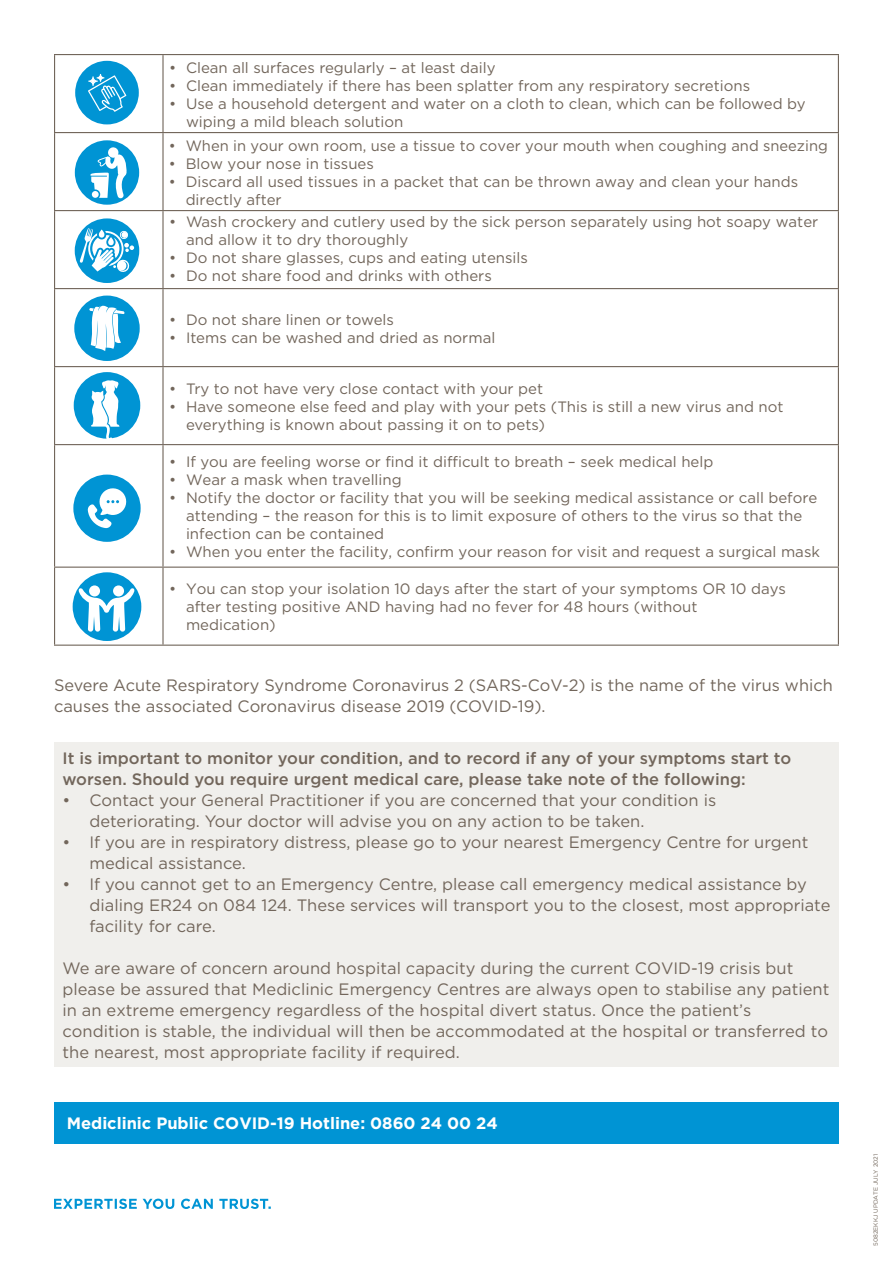
<style>
.page{position:relative;width:893px;height:1263px;background:#fff}
.page>*{position:absolute;margin:0;border:0;box-sizing:border-box;transform-origin:0 0}
.t1{font:16.5px/21px "Gotham";color:#72665b}
.t2{font:500 16.5px/21px "Gotham";color:#72665b}
.t3{font:700 16.5px "Gotham";color:#fff}
.t4{font:15px/18px "Gotham";color:#72665b}
.t5{font:6px "Gotham";color:#72665b}
</style>
<div class="page">
<hr style="left:54px;top:54px;width:109px;height:1px;background:#72665b">
<hr style="left:163px;top:54px;width:676px;height:1px;background:#72665b">
<hr style="left:162px;top:55px;width:2px;height:77px;background:#72665b">
<hr style="left:162px;top:133px;width:2px;height:77px;background:#72665b">
<hr style="left:162px;top:211px;width:2px;height:77px;background:#72665b">
<hr style="left:162px;top:289px;width:2px;height:77px;background:#72665b">
<hr style="left:162px;top:367px;width:2px;height:77px;background:#72665b">
<hr style="left:162px;top:445px;width:2px;height:122px;background:#72665b">
<hr style="left:162px;top:568px;width:2px;height:77px;background:#72665b">
<hr style="left:838px;top:55px;width:1px;height:77px;background:#72665b">
<hr style="left:163px;top:132px;width:676px;height:1px;background:#72665b">
<hr style="left:838px;top:133px;width:1px;height:77px;background:#72665b">
<hr style="left:163px;top:210px;width:676px;height:1px;background:#72665b">
<hr style="left:838px;top:211px;width:1px;height:77px;background:#72665b">
<hr style="left:163px;top:288px;width:676px;height:1px;background:#72665b">
<hr style="left:838px;top:289px;width:1px;height:77px;background:#72665b">
<hr style="left:163px;top:366px;width:676px;height:1px;background:#72665b">
<hr style="left:838px;top:367px;width:1px;height:77px;background:#72665b">
<hr style="left:163px;top:444px;width:676px;height:1px;background:#72665b">
<hr style="left:838px;top:445px;width:1px;height:122px;background:#72665b">
<hr style="left:163px;top:567px;width:676px;height:1px;background:#72665b">
<hr style="left:838px;top:568px;width:1px;height:77px;background:#72665b">
<hr style="left:163px;top:645px;width:676px;height:1px;background:#72665b">
<hr style="left:54px;top:55px;width:1px;height:77px;background:#72665b">
<hr style="left:54px;top:132px;width:109px;height:1px;background:#72665b">
<hr style="left:54px;top:133px;width:1px;height:77px;background:#72665b">
<hr style="left:54px;top:210px;width:109px;height:1px;background:#72665b">
<hr style="left:54px;top:211px;width:1px;height:77px;background:#72665b">
<hr style="left:54px;top:288px;width:109px;height:1px;background:#72665b">
<hr style="left:54px;top:289px;width:1px;height:77px;background:#72665b">
<hr style="left:54px;top:366px;width:109px;height:1px;background:#72665b">
<hr style="left:54px;top:367px;width:1px;height:77px;background:#72665b">
<hr style="left:54px;top:444px;width:109px;height:1px;background:#72665b">
<hr style="left:54px;top:445px;width:1px;height:122px;background:#72665b">
<hr style="left:54px;top:567px;width:109px;height:1px;background:#72665b">
<hr style="left:54px;top:568px;width:1px;height:77px;background:#72665b">
<hr style="left:54px;top:645px;width:109px;height:1px;background:#72665b">
<div style="left:75px;top:218px;width:64px;height:65px;background:#0094d4;border-radius:50%"></div>
<svg style="left:80px;top:228px;width:54px;height:45px"></svg>
<div style="left:75px;top:140px;width:64px;height:65px;background:#0094d4;border-radius:50%"></div>
<div style="left:108px;top:147px;width:11px;height:11px;background:#fff;border-radius:50%"></div>
<svg style="left:91px;top:154px;width:36px;height:45px"></svg>
<div style="left:74px;top:296px;width:66px;height:65px;background:#0094d4;border-radius:50%"></div>
<svg style="left:89px;top:306px;width:36px;height:45px"></svg>
<div style="left:74px;top:372px;width:66px;height:67px;background:#0094d4;border-radius:50%"></div>
<svg style="left:91px;top:380px;width:28px;height:59px"></svg>
<div style="left:73px;top:475px;width:68px;height:67px;background:#0094d4;border-radius:50%"></div>
<svg style="left:88px;top:488px;width:39px;height:40px"></svg>
<div style="left:73px;top:572px;width:68px;height:69px;background:#0094d4;border-radius:50%"></div>
<svg style="left:89px;top:585px;width:11px;height:11px"></svg>
<svg style="left:78px;top:588px;width:57px;height:44px"></svg>
<div style="left:113px;top:585px;width:11px;height:11px;background:#fff;border-radius:50%"></div>
<svg style="left:54px;top:1198px;width:217px;height:11px"></svg>
<div style="left:54px;top:1103px;width:785px;height:41px;background:#0094d4"></div>
<div style="left:75px;top:61px;width:64px;height:63px;background:#0094d4;border-radius:50%"></div>
<svg style="left:88px;top:74px;width:38px;height:38px"></svg>
<div style="left:54px;top:742px;width:785px;height:324px;background:#f0efec"></div>
<p class="t4" style="left:169px;top:58px;width:328px">• Clean all surfaces regularly – at least daily</p>
<p class="t4" style="left:169px;top:76px;width:583px">• Clean immediately if there has been splatter from any respiratory secretions</p>
<p class="t4" style="left:186px;top:94px;width:621px;text-indent:-17px">• Use a household detergent and water on a cloth to clean, which can be followed by wiping a mild bleach solution</p>
<p class="t4" style="left:169px;top:136px;width:661px">• When in your own room, use a tissue to cover your mouth when coughing and sneezing</p>
<p class="t4" style="left:169px;top:154px;width:207px">• Blow your nose in tissues</p>
<p class="t4" style="left:186px;top:172px;width:614px;text-indent:-17px">• Discard all used tissues in a packet that can be thrown away and clean your hands directly after</p>
<p class="t4" style="left:186px;top:212px;width:634px;text-indent:-17px">• Wash crockery and cutlery used by the sick person separately using hot soapy water and allow it to dry thoroughly</p>
<p class="t4" style="left:169px;top:248px;width:360px">• Do not share glasses, cups and eating utensils</p>
<p class="t4" style="left:169px;top:266px;width:324px">• Do not share food and drinks with others</p>
<p class="t4" style="left:169px;top:310px;width:226px">• Do not share linen or towels</p>
<p class="t4" style="left:169px;top:328px;width:328px">• Items can be washed and dried as normal</p>
<p class="t4" style="left:169px;top:379px;width:376px">• Try to not have very close contact with your pet</p>
<p class="t4" style="left:186px;top:397px;width:599px;text-indent:-17px">• Have someone else feed and play with your pets (This is still a new virus and not everything is known about passing it on to pets)</p>
<p class="t4" style="left:169px;top:452px;width:546px">• If you are feeling worse or find it difficult to breath – seek medical help</p>
<p class="t4" style="left:169px;top:470px;width:234px">• Wear a mask when travelling</p>
<p class="t4" style="left:186px;top:488px;width:633px;text-indent:-17px">• Notify the doctor or facility that you will be seeking medical assistance or call before attending – the reason for this is to limit exposure of others to the virus so that the infection can be contained</p>
<p class="t4" style="left:169px;top:542px;width:652px">• When you enter the facility, confirm your reason for visit and request a surgical mask</p>
<p class="t4" style="left:186px;top:579px;width:601px;text-indent:-17px">• You can stop your isolation 10 days after the start of your symptoms OR 10 days after testing positive AND having had no fever for 48 hours (without medication)</p>
<p class="t1" style="left:54px;top:674px;width:780px">Severe Acute Respiratory Syndrome Coronavirus 2 (SARS-CoV-2) is the name of the virus which causes the associated Coronavirus disease 2019 (COVID-19).</p>
<p class="t2" style="left:63px;top:747px;width:730px">It is important to monitor your condition, and to record if any of your symptoms start to worsen. Should you require urgent medical care, please take note of the following:</p>
<p class="t1" style="left:90px;top:789px;width:628px;text-indent:-27px">• Contact your General Practitioner if you are concerned that your condition is deteriorating. Your doctor will advise you on any action to be taken.</p>
<p class="t1" style="left:90px;top:831px;width:720px;text-indent:-27px">• If you are in respiratory distress, please go to your nearest Emergency Centre for urgent medical assistance.</p>
<p class="t1" style="left:90px;top:873px;width:742px;text-indent:-27px">• If you cannot get to an Emergency Centre, please call emergency medical assistance by dialing ER24 on 084 124. These services will transport you to the closest, most appropriate facility for care.</p>
<p class="t1" style="left:63px;top:957px;width:768px">We are aware of concern around hospital capacity during the current COVID-19 crisis but please be assured that Mediclinic Emergency Centres are always open to stabilise any patient in an extreme emergency regardless of the hospital divert status. Once the patient’s condition is stable, the individual will then be accommodated at the hospital or transferred to the nearest, most appropriate facility if required.</p>
<p class="t3" style="left:67px;top:1112px;width:433px">Mediclinic Public COVID-19 Hotline: 0860 24 00 24</p>
<p class="t5" style="left:872px;top:1246px;width:94px;rotate:-90deg">5082EKKJ UPDATE JULY 2021</p>
</div>
